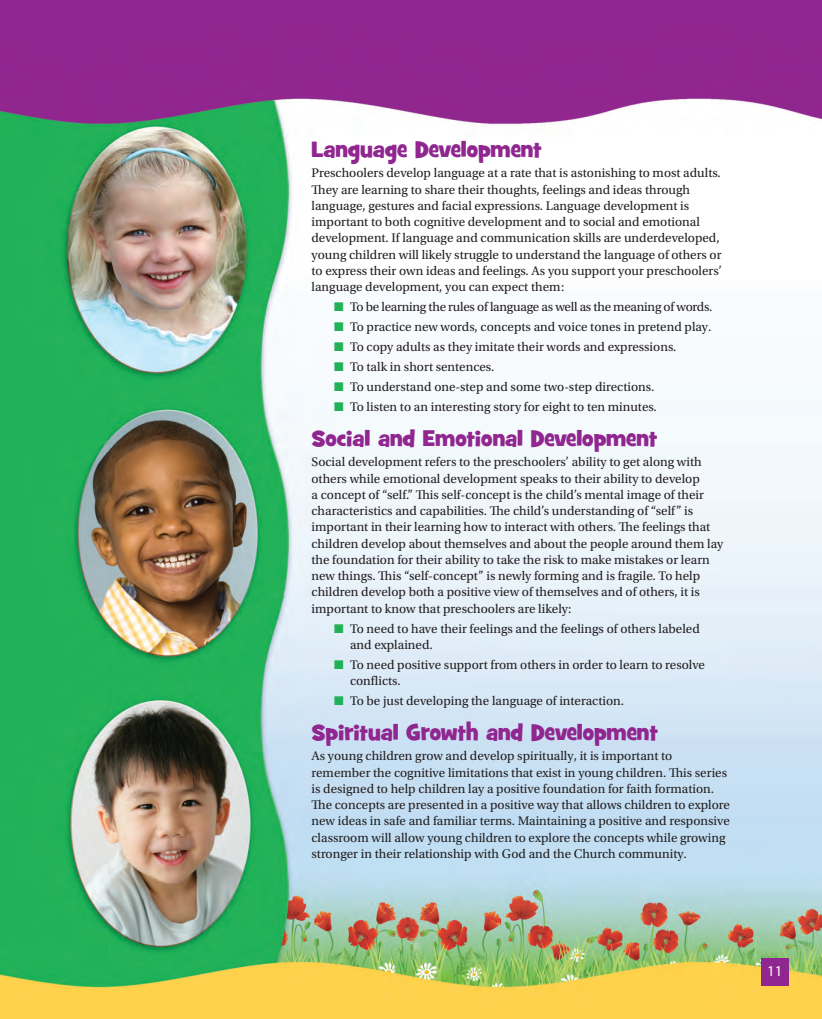
<style>
.page{position:relative;width:822px;height:1019px;background:#fff}
.page>*{position:absolute;margin:0;border:0;box-sizing:border-box;transform-origin:0 0}
.t1{font:22.5px "Grilled Cheese BTN";color:#90268f}
.t2{font:15px "Myriad Pro";color:#fff}
.t3{font:13.12px/16.2px "Utopia Std";color:#231f20}
.t4{font:13.12px "Utopia Std";letter-spacing:-.02em;color:#231f20}
.s1{color:#21b259}
</style>
<div class="page">
<img style="left:0;top:0;width:821px;height:1018px">
<p class="t1" style="left:311px;top:141px;width:232px">Language Development</p>
<p class="t3" style="left:311px;top:166px;width:411px">Preschoolers develop language at a rate that is astonishing to most adults.<br>They are learning to share their thoughts, feelings and ideas through language, gestures and facial expressions. Language development is important to both cognitive development and to social and emotional development. If language and communication skills are underdeveloped, young children will likely struggle to understand the language of others or to express their own ideas and feelings. As you support your preschoolers’ language development, you can expect them:</p>
<p class="t4" style="left:334px;top:302px;width:379px"><span class="s1">■</span> To be learning the rules of language as well as the meaning of words.</p>
<p class="t3" style="left:334px;top:320px;width:379px"><span class="s1">■</span> To practice new words, concepts and voice tones in pretend play.</p>
<p class="t3" style="left:334px;top:340px;width:344px"><span class="s1">■</span> To copy adults as they imitate their words and expressions.</p>
<p class="t3" style="left:334px;top:360px;width:162px"><span class="s1">■</span> To talk in short sentences.</p>
<p class="t3" style="left:334px;top:380px;width:321px"><span class="s1">■</span> To understand one-step and some two-step directions.</p>
<p class="t3" style="left:334px;top:400px;width:324px"><span class="s1">■</span> To listen to an interesting story for eight to ten minutes.</p>
<p class="t1" style="left:311px;top:429px;width:347px">Social and Emotional Development</p>
<p class="t3" style="left:311px;top:455px;width:413px">Social development refers to the preschoolers’ ability to get along with others while emotional development speaks to their ability to develop<br>a concept of “self.” This self-concept is the child’s mental image of their characteristics and capabilities. The child’s understanding of “self” is important in their learning how to interact with others. The feelings that children develop about themselves and about the people around them lay the foundation for their ability to take the risk to make mistakes or learn new things. This “self-concept” is newly forming and is fragile. To help children develop both a positive view of themselves and of others, it is important to know that preschoolers are likely:</p>
<p class="t3" style="left:350px;top:621px;width:351px;text-indent:-16px"><span class="s1">■</span> To need to have their feelings and the feelings of others labeled and explained.</p>
<p class="t3" style="left:350px;top:657px;width:356px;text-indent:-16px"><span class="s1">■</span> To need positive support from others in order to learn to resolve conflicts.</p>
<p class="t3" style="left:334px;top:694px;width:291px"><span class="s1">■</span> To be just developing the language of interaction.</p>
<p class="t1" style="left:311px;top:723px;width:348px">Spiritual Growth and Development</p>
<p class="t3" style="left:311px;top:749px;width:420px">As young children grow and develop spiritually, it is important to remember the cognitive limitations that exist in young children. This series is designed to help children lay a positive foundation for faith formation.<br>The concepts are presented in a positive way that allows children to explore new ideas in safe and familiar terms. Maintaining a positive and responsive classroom will allow young children to explore the concepts while growing stronger in their relationship with God and the Church community.</p>
<p class="t2" style="left:766px;top:964px;width:17px">11</p>
</div>
